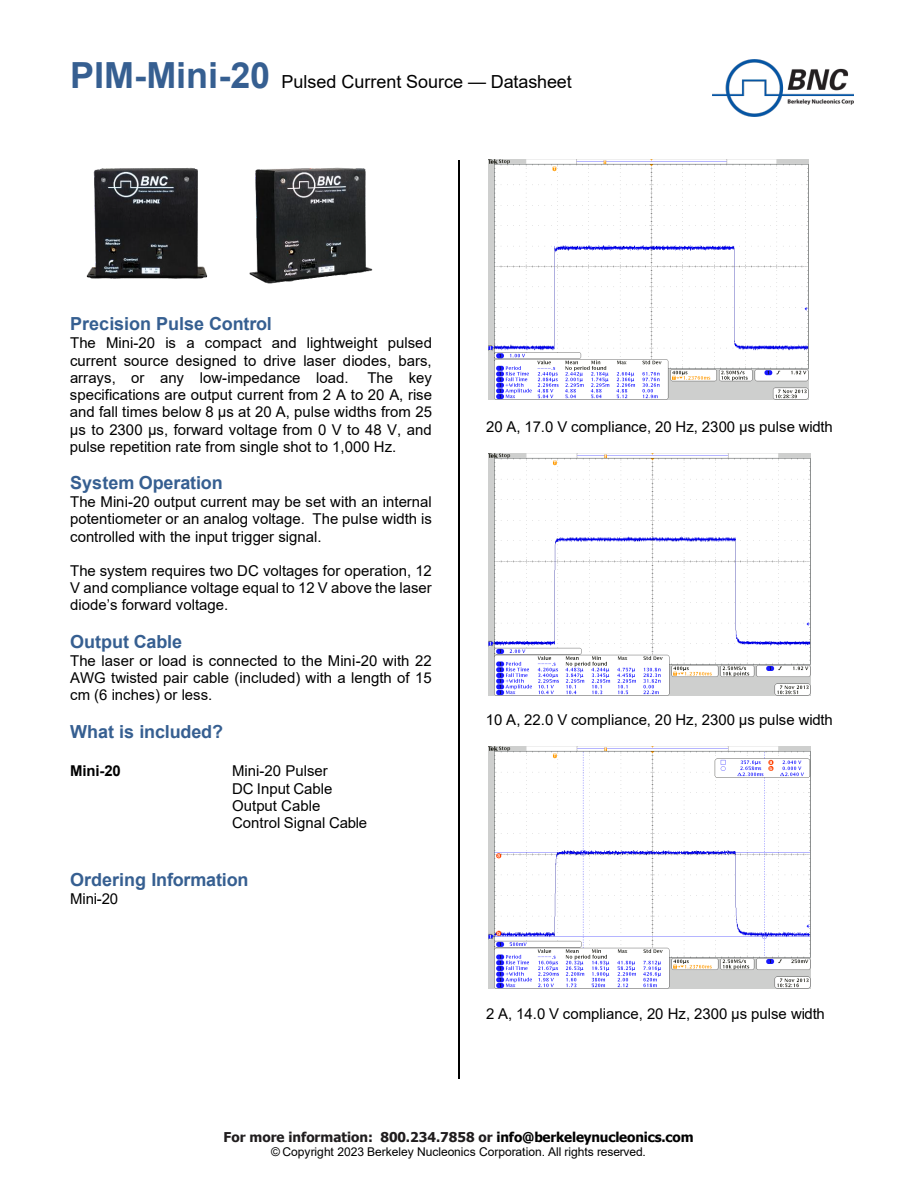
<style>
.page{position:relative;width:918px;height:1188px;background:#fff}
.page>*{position:absolute;margin:0;border:0;box-sizing:border-box;transform-origin:0 0}
.t1{font:700 18px "Arial";letter-spacing:-.005em;color:#365f91}
.t2{font:18px "Arial";color:#000}
.t3{font:15px/17.2px "Arial";color:#000;text-align:justify}
.t4{font:700 15px "Arial";letter-spacing:-.015em;color:#000}
.t5{font:700 13.5px "Tahoma";letter-spacing:-.005em;color:#201d1e}
.t6{font:12px "Arial";letter-spacing:-.005em;color:#000}
.s1{font-weight:700;font-size:36px;color:#365f91}
.s2{color:#000}
</style>
<div class="page">
<img style="left:713px;top:59px;width:141px;height:57px">
<img style="left:86px;top:167px;width:287px;height:117px">
<img style="left:488px;top:160px;width:320px;height:240px">
<hr style="left:458px;top:160px;width:2px;height:919px;background:#000">
<img style="left:488px;top:453px;width:323px;height:242px">
<img style="left:488px;top:747px;width:323px;height:241px">
<p class="t2" style="left:70px;top:69px;width:503px"><span class="s1">PIM-Mini-20</span> Pulsed Current Source — Datasheet</p>
<p class="t1" style="left:70px;top:311px;width:203px">Precision Pulse Control</p>
<p class="t3" style="left:70px;top:334px;width:364px">The Mini-20 is a compact and lightweight pulsed current source designed to drive laser diodes, bars, arrays, or any low-impedance load.</p>
<p class="t3" style="left:70px;top:369px;width:364px;text-indent:297px">The key specifications are output current from 2 A to 20 A, rise and fall times below 8 µs at 20 A, pulse widths from 25 µs to 2300 µs, forward voltage from 0 V to 48 V, and pulse repetition rate from single shot to 1,000 Hz.</p>
<p class="t1" style="left:70px;top:470px;width:154px">System Operation</p>
<p class="t3" style="left:70px;top:493px;width:363px">The Mini-20 output current may be set with an internal potentiometer or an analog voltage. The pulse width is controlled with the input trigger signal.</p>
<p class="t3" style="left:70px;top:562px;width:363px">The system requires two DC voltages for operation, 12<br>V and compliance voltage equal to 12 V above the laser diode’s forward voltage.</p>
<p class="t1" style="left:70px;top:629px;width:113px">Output Cable</p>
<p class="t3" style="left:70px;top:652px;width:363px">The laser or load is connected to the Mini-20 with 22<br>AWG twisted pair cable (included) with a length of 15 cm (6 inches) or less.</p>
<p class="t1" style="left:70px;top:719px;width:154px">What is included?</p>
<p class="t4" style="left:70px;top:760px;width:52px">Mini-20</p>
<p class="t3" style="left:232px;top:762px;width:137px;text-align:left">Mini-20 Pulser<br>DC Input Cable<br>Output Cable<br>Control Signal Cable</p>
<p class="t1" style="left:70px;top:867px;width:180px">Ordering Information</p>
<p class="t3" style="left:70px;top:890px;width:49px">Mini-20</p>
<p class="t3" style="left:486px;top:418px;width:348px">20 A, 17.0 V compliance, 20 Hz, 2300 µs pulse width</p>
<p class="t3" style="left:486px;top:711px;width:348px">10 A, 22.0 V compliance, 20 Hz, 2300 µs pulse width</p>
<p class="t3" style="left:486px;top:1005px;width:340px">2 A, 14.0 V compliance, 20 Hz, 2300 µs pulse width</p>
<p class="t5" style="left:224px;top:1128px;width:471px">For more information: 800.234.7858 or <span class="s2">info@berkeleynucleonics.com</span></p>
<p class="t6" style="left:271px;top:1144px;width:376px">© Copyright 2023 Berkeley Nucleonics Corporation. All rights reserved.</p>
</div>
